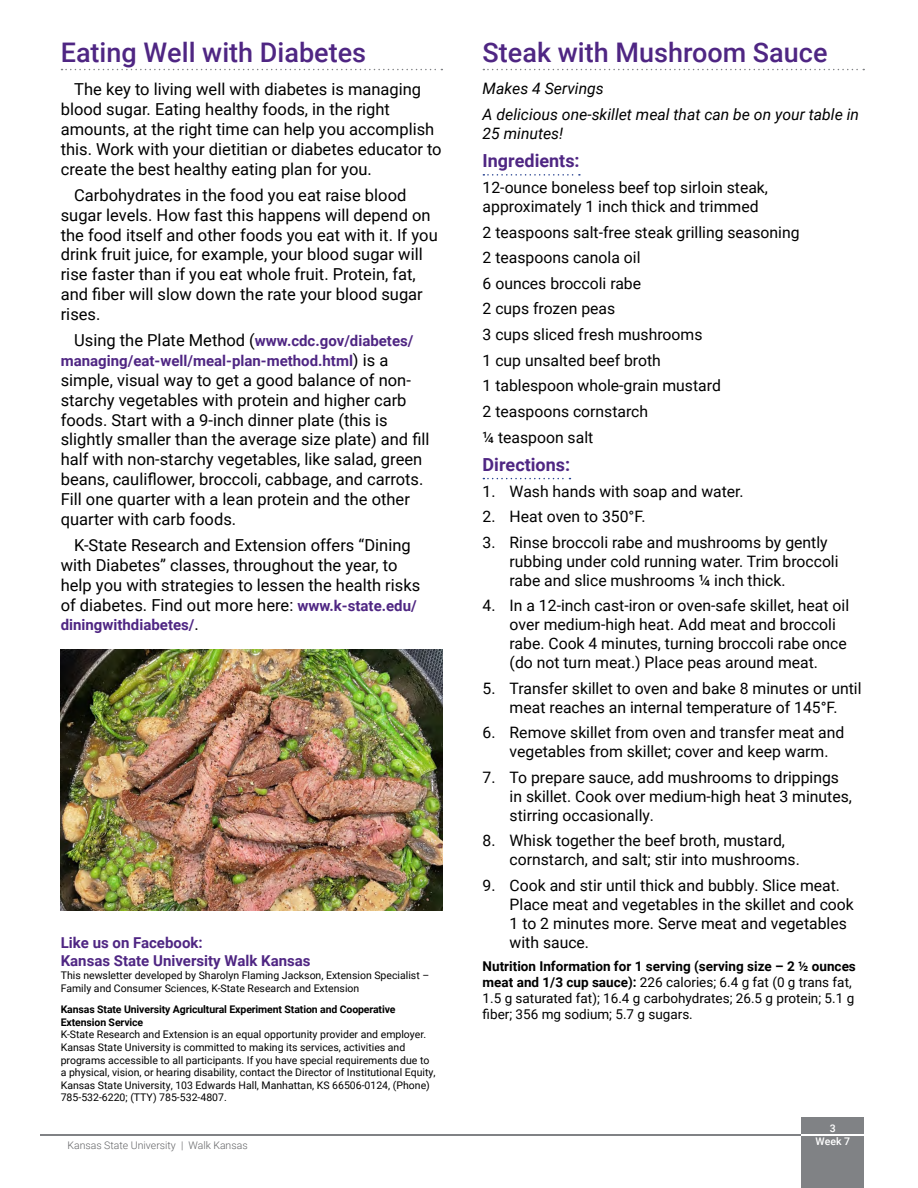
<style>
.page{position:relative;width:918px;height:1188px;background:#fff}
.page>*{position:absolute;margin:0;border:0;box-sizing:border-box;transform-origin:0 0}
.t1{font:500 27px "Roboto";color:#4f2683}
.Subhead{font:700 18px "Roboto";color:#4f2683}
.Body{font:16.5px/19.8px "Roboto";color:#000}
.Recipe_Text{font:15.75px/18.9px "Roboto";color:#000}
.Recipe_Text-2{font:italic 15.75px/18.9px "Roboto";color:#000}
.Body-2{font:700 15px/18px "Roboto";color:#4f2683}
.Recipe_Text-3{font:13.5px/16.2px "Roboto";color:#000}
.t2{font:10.5px/12.6px "Roboto";color:#000}
.t3{font:700 10.5px/12.6px "Roboto";letter-spacing:-.01em;color:#000}
.t4{font:300 10.5px "Roboto";color:#636466}
.t5{font:500 10.5px/12.6px "Roboto";color:#fff;text-align:center}
.s1{font-weight:400;font-size:16.5px;color:#000}
.s2{font-weight:700;font-size:15px;color:#4f2683}
.s3{font-weight:700}
</style>
<div class="page">
<hr style="left:40px;top:1134px;width:762px;height:1px;background:#808285">
<div style="left:802px;top:1117px;width:62px;height:71px;background:#808285"></div>
<hr style="left:802px;top:1134px;width:62px;height:1px;background:#fff">
<svg style="left:62px;top:69px;width:380px;height:1px"></svg>
<svg style="left:483px;top:69px;width:381px;height:1px"></svg>
<svg style="left:483px;top:174px;width:97px;height:2px"></svg>
<svg style="left:483px;top:478px;width:87px;height:1px"></svg>
<img style="left:61px;top:649px;width:381px;height:262px">
<h2 class="t1" style="left:61px;top:34px;width:307px">Eating Well with Diabetes</h2>
<p class="Body" style="left:61px;top:79px;width:382px;text-indent:14px">The key to living well with diabetes is managing blood sugar. Eating healthy foods, in the right amounts, at the right time can help you accomplish this. Work with your dietitian or diabetes educator to create the best healthy eating plan for you.</p>
<p class="Body" style="left:61px;top:185px;width:379px;text-indent:14px">Carbohydrates in the food you eat raise blood sugar levels. How fast this happens will depend on the food itself and other foods you eat with it. If you drink fruit juice, for example, your blood sugar will rise faster than if you eat whole fruit. Protein, fat, and fiber will slow down the rate your blood sugar rises.</p>
<p class="Body-2" style="left:61px;top:331px;width:354px;line-height:19.8px;text-indent:14px"><span class="s1">Using the Plate Method (</span>www.cdc.gov/diabetes/ managing/eat-well/meal-plan-method.html<span class="s1">) is a</span></p>
<p class="Body" style="left:61px;top:370px;width:370px">simple, visual way to get a good balance of non&shy;starchy vegetables with protein and higher carb foods. Start with a 9-inch dinner plate (this is slightly smaller than the average size plate) and fill half with non-starchy vegetables, like salad, green beans, cauliflower, broccoli, cabbage, and carrots.<br>Fill one quarter with a lean protein and the other quarter with carb foods.</p>
<p class="Body" style="left:61px;top:535px;width:361px;text-indent:14px">K-State Research and Extension offers “Dining with Diabetes” classes, throughout the year, to help you with strategies to lessen the health risks of diabetes. Find out more here: <span class="s2">www.k-state.edu/</span></p>
<p class="Body-2" style="left:61px;top:616px;width:140px">diningwithdiabetes/<span class="s1">.</span></p>
<p class="Body-2" style="left:61px;top:933px;width:251px">Like us on Facebook:<br>Kansas State University Walk Kansas</p>
<p class="t2" style="left:61px;top:969px;width:370px">This newsletter developed by Sharolyn Flaming Jackson, Extension Specialist –<br>Family and Consumer Sciences, K-State Research and Extension</p>
<p class="t3" style="left:61px;top:1003px;width:336px">Kansas State University Agricultural Experiment Station and Cooperative<br>Extension Service</p>
<p class="t2" style="left:61px;top:1028px;width:376px">K-State Research and Extension is an equal opportunity provider and employer.<br>Kansas State University is committed to making its services, activities and programs accessible to all participants. If you have special requirements due to a physical, vision, or hearing disability, contact the Director of Institutional Equity, Kansas State University, 103 Edwards Hall, Manhattan, KS 66506-0124, (Phone)<br>785-532-6220; (TTY) 785-532-4807.</p>
<p class="t4" style="left:68px;top:1138px;width:182px">Kansas State University | Walk Kansas</p>
<h2 class="t1" style="left:483px;top:34px;width:346px">Steak with Mushroom Sauce</h2>
<p class="Recipe_Text-2" style="left:483px;top:79px;width:123px">Makes 4 Servings</p>
<p class="Recipe_Text-2" style="left:483px;top:104px;width:378px">A delicious one-skillet meal that can be on your table in<br>25 minutes!</p>
<h3 class="Subhead" style="left:483px;top:148px;width:99px">Ingredients:</h3>
<p class="Recipe_Text" style="left:483px;top:177px;width:287px">12-ounce boneless beef top sirloin steak, approximately 1 inch thick and trimmed</p>
<p class="Recipe_Text" style="left:483px;top:222px;width:319px">2 teaspoons salt-free steak grilling seasoning</p>
<p class="Recipe_Text" style="left:483px;top:248px;width:159px">2 teaspoons canola oil</p>
<p class="Recipe_Text" style="left:483px;top:273px;width:160px">6 ounces broccoli rabe</p>
<p class="Recipe_Text" style="left:483px;top:299px;width:134px">2 cups frozen peas</p>
<p class="Recipe_Text" style="left:483px;top:325px;width:221px">3 cups sliced fresh mushrooms</p>
<p class="Recipe_Text" style="left:483px;top:350px;width:180px">1 cup unsalted beef broth</p>
<p class="Recipe_Text" style="left:483px;top:376px;width:240px">1 tablespoon whole-grain mustard</p>
<p class="Recipe_Text" style="left:483px;top:401px;width:167px">2 teaspoons cornstarch</p>
<p class="Recipe_Text" style="left:483px;top:427px;width:112px">¼ teaspoon salt</p>
<h3 class="Subhead" style="left:483px;top:452px;width:89px">Directions:</h3>
<p class="Recipe_Text" style="left:483px;top:481px;width:263px">1. Wash hands with soap and water.</p>
<p class="Recipe_Text" style="left:483px;top:507px;width:164px">2. Heat oven to 350°F.</p>
<p class="Recipe_Text" style="left:510px;top:532px;width:331px;text-indent:-27px">3. Rinse broccoli rabe and mushrooms by gently rubbing under cold running water. Trim broccoli rabe and slice mushrooms ¼ inch thick.</p>
<p class="Recipe_Text" style="left:510px;top:596px;width:341px;text-indent:-27px">4. In a 12-inch cast-iron or oven-safe skillet, heat oil over medium-high heat. Add meat and broccoli rabe. Cook 4 minutes, turning broccoli rabe once (do not turn meat.) Place peas around meat.</p>
<p class="Recipe_Text" style="left:483px;top:678px;width:380px;text-align:center">5. Transfer skillet to oven and bake 8 minutes or until meat reaches an internal temperature of 145°F.</p>
<p class="Recipe_Text" style="left:510px;top:723px;width:336px;text-indent:-27px">6. Remove skillet from oven and transfer meat and vegetables from skillet; cover and keep warm.</p>
<p class="Recipe_Text" style="left:510px;top:767px;width:344px;text-indent:-27px">7. To prepare sauce, add mushrooms to drippings in skillet. Cook over medium-high heat 3 minutes, stirring occasionally.</p>
<p class="Recipe_Text" style="left:510px;top:831px;width:292px;text-indent:-27px">8. Whisk together the beef broth, mustard, cornstarch, and salt; stir into mushrooms.</p>
<p class="Recipe_Text" style="left:510px;top:875px;width:346px;text-indent:-27px">9. Cook and stir until thick and bubbly. Slice meat.<br>Place meat and vegetables in the skillet and cook 1 to 2 minutes more. Serve meat and vegetables with sauce.</p>
<p class="Recipe_Text-3" style="left:483px;top:957px;width:375px"><span class="s3">Nutrition Information for 1 serving (serving size – 2 ½ ounces meat and 1/3 cup sauce):</span> 226 calories; 6.4 g fat (0 g trans fat, 1.5 g saturated fat); 16.4 g carbohydrates; 26.5 g protein; 5.1 g fiber; 356 mg sodium; 5.7 g sugars.</p>
<p class="t5" style="left:816px;top:1122px;width:36px">3<br>Week 7</p>
</div>
